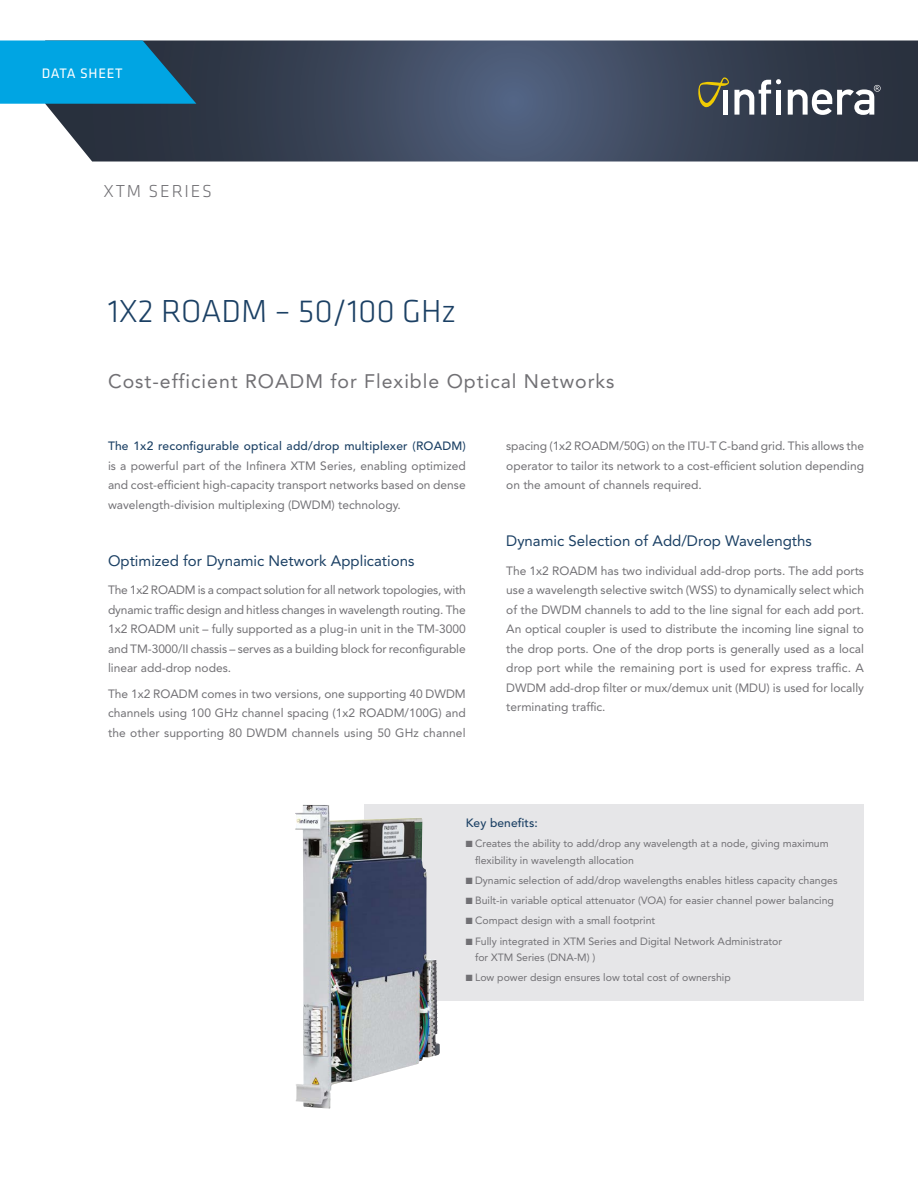
<style>
.page{position:relative;width:918px;height:1188px;background:#fff}
.page>*{position:absolute;margin:0;border:0;box-sizing:border-box;transform-origin:0 0}
.t1{font:300 33px "Klavika";color:#1b4064}
.t2{font:19.5px "Avenir LT Std";letter-spacing:.05em;color:#717074}
.t3{font:300 18px "Klavika";letter-spacing:.1em;color:#717074}
.t4{font:15px "Avenir LT Std";color:#1b4064}
.t5{font:14.25px "Klavika";letter-spacing:.05em;color:#fff}
.t6{font:12px/19.5px "Avenir LT Std";color:#717074;text-align:justify}
.t7{font:500 12px "Avenir LT Std";letter-spacing:.015em;color:#1b4064}
.t8{font:10.5px/16.5px "Avenir LT Std";color:#717074}
</style>
<div class="page">
<div style="left:364px;top:805px;width:500px;height:196px;background:#e6e6e8"></div>
<svg style="left:45px;top:40px;width:873px;height:122px;background:#3e495c"></svg>
<svg style="left:0;top:40px;width:196px;height:64px;background:#0795cc"></svg>
<img style="left:295px;top:805px;width:145px;height:304px">
<svg style="left:788px;top:85px;width:93px;height:30px"></svg>
<svg style="left:698px;top:77px;width:83px;height:38px"></svg>
<p class="t5" style="left:42px;top:64px;width:83px">DATA SHEET</p>
<h3 class="t3" style="left:104px;top:180px;width:110px">XTM SERIES</h3>
<h1 class="t1" style="left:108px;top:291px;width:350px">1X2 ROADM – 50/100 GHz</h1>
<h2 class="t2" style="left:108px;top:370px;width:508px">Cost-efficient ROADM for Flexible Optical Networks</h2>
<p class="t7" style="left:108px;top:439px;width:359px">The 1x2 reconfigurable optical add/drop multiplexer (ROADM)</p>
<p class="t6" style="left:108px;top:456px;width:359px">is a powerful part of the Infinera XTM Series, enabling optimized and cost-efficient high-capacity transport networks based on dense wavelength-division multiplexing (DWDM) technology.</p>
<p class="t4" style="left:108px;top:552px;width:308px">Optimized for Dynamic Network Applications</p>
<p class="t6" style="left:108px;top:580px;width:359px">The 1x2 ROADM is a compact solution for all network topologies, with dynamic traffic design and hitless changes in wavelength routing. The 1x2 ROADM unit – fully supported as a plug-in unit in the TM-3000 and TM-3000/II chassis – serves as a building block for reconfigurable linear add-drop nodes.</p>
<p class="t6" style="left:108px;top:684px;width:359px">The 1x2 ROADM comes in two versions, one supporting 40 DWDM channels using 100 GHz channel spacing (1x2 ROADM/100G) and the other supporting 80 DWDM channels using 50 GHz channel</p>
<p class="t6" style="left:506px;top:436px;width:359px">spacing (1x2 ROADM/50G) on the ITU-T C-band grid. This allows the operator to tailor its network to a cost-efficient solution depending on the amount of channels required.</p>
<p class="t4" style="left:506px;top:532px;width:307px">Dynamic Selection of Add/Drop Wavelengths</p>
<p class="t6" style="left:506px;top:561px;width:359px">The 1x2 ROADM has two individual add-drop ports. The add ports use a wavelength selective switch (WSS) to dynamically select which of the DWDM channels to add to the line signal for each add port.<br>An optical coupler is used to distribute the incoming line signal to the drop ports. One of the drop ports is generally used as a local drop port while the remaining port is used for express traffic. A DWDM add-drop filter or mux/demux unit (MDU) is used for locally terminating traffic.</p>
<p class="t7" style="left:466px;top:816px;width:74px">Key benefits:</p>
<p class="t8" style="left:475px;top:835px;width:355px;text-indent:-9px">■ Creates the ability to add/drop any wavelength at a node, giving maximum flexibility in wavelength allocation</p>
<p class="t8" style="left:466px;top:872px;width:373px">■ Dynamic selection of add/drop wavelengths enables hitless capacity changes</p>
<p class="t8" style="left:466px;top:892px;width:370px">■ Built-in variable optical attenuator (VOA) for easier channel power balancing</p>
<p class="t8" style="left:466px;top:913px;width:191px">■ Compact design with a small footprint</p>
<p class="t8" style="left:475px;top:933px;width:309px;text-indent:-9px">■ Fully integrated in XTM Series and Digital Network Administrator for XTM Series (DNA-M) )</p>
<p class="t8" style="left:466px;top:970px;width:267px">■ Low power design ensures low total cost of ownership</p>
</div>
